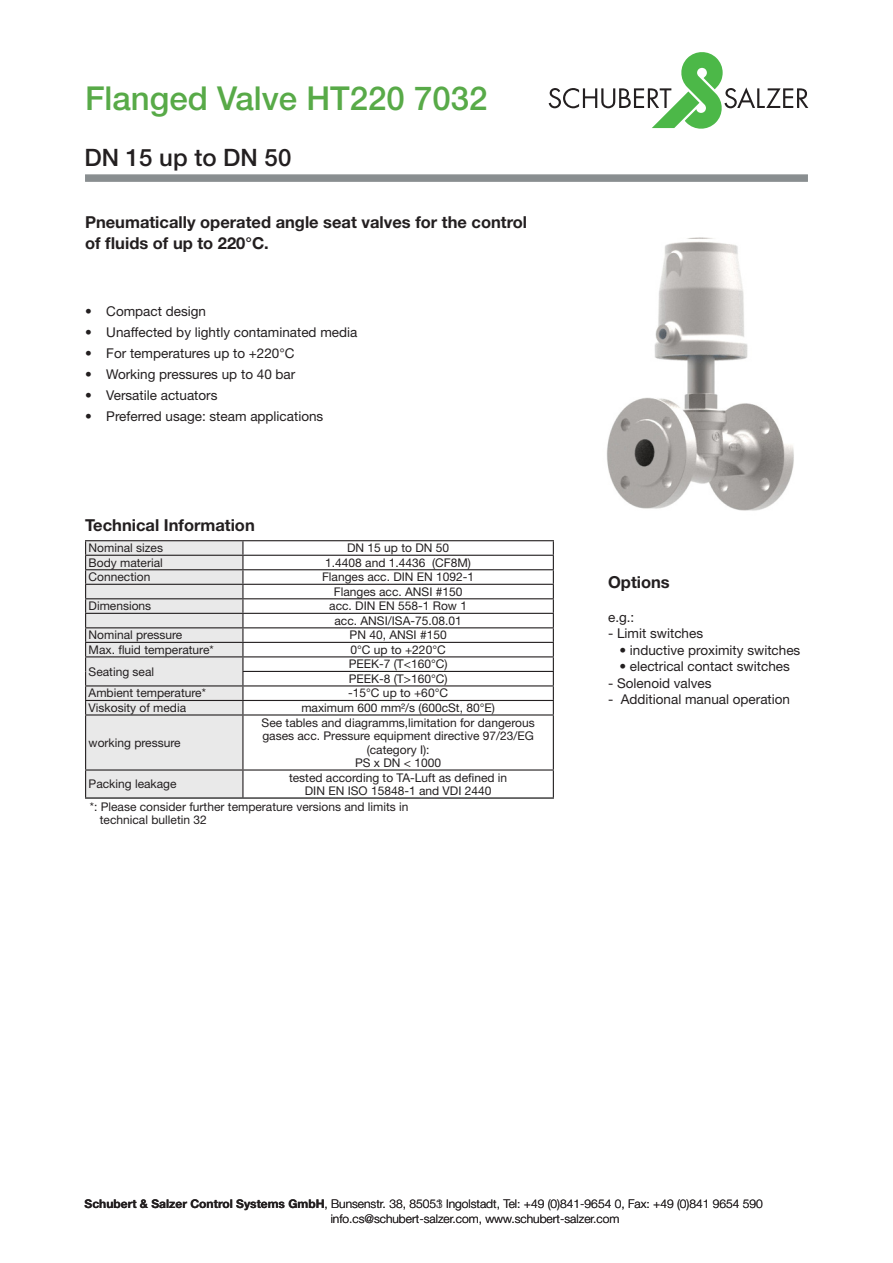
<style>
.page{position:relative;width:893px;height:1263px;background:#fff}
.page>*{position:absolute;margin:0;border:0;box-sizing:border-box;transform-origin:0 0}
.t1{font:500 33px "Helvetica Neue LT Std";color:#58aa48}
.t2{font:500 24px "Helvetica Neue LT Std";color:#231f20}
.Überschrift{font:700 16.5px/21px "Helvetica Neue LT Std";color:#231f20}
.Text{font:13.5px "Helvetica Neue LT Std";color:#231f20}
.Text_klein_8mm{font:12px/13.5px "Helvetica Neue LT Std";color:#231f20;text-align:center}
.t3{font:300 12px "Helvetica Neue LT Std";color:#231f20}
.s1{font-weight:700}
</style>
<div class="page">
<svg style="left:549px;top:52px;width:259px;height:77px"></svg>
<svg style="left:85px;top:174px;width:723px;height:8px;background:#909496"></svg>
<img style="left:606px;top:237px;width:188px;height:274px">
<svg style="left:243px;top:541px;width:310px;height:256px"></svg>
<hr style="left:85px;top:540px;width:158px;height:1px;background:#231f20">
<hr style="left:243px;top:540px;width:311px;height:1px;background:#231f20">
<hr style="left:243px;top:555px;width:311px;height:1px;background:#231f20">
<hr style="left:243px;top:569px;width:311px;height:1px;background:#231f20">
<hr style="left:243px;top:584px;width:311px;height:1px;background:#231f20">
<hr style="left:243px;top:598px;width:311px;height:1px;background:#231f20">
<hr style="left:243px;top:613px;width:311px;height:1px;background:#231f20">
<hr style="left:243px;top:627px;width:311px;height:1px;background:#231f20">
<hr style="left:243px;top:642px;width:311px;height:1px;background:#231f20">
<hr style="left:243px;top:656px;width:311px;height:1px;background:#231f20">
<hr style="left:242px;top:671px;width:312px;height:1px;background:#231f20">
<hr style="left:243px;top:685px;width:311px;height:1px;background:#231f20">
<hr style="left:243px;top:700px;width:311px;height:1px;background:#231f20">
<svg style="left:553px;top:541px;width:1px;height:173px"></svg>
<hr style="left:243px;top:714px;width:311px;height:1px;background:#231f20">
<hr style="left:553px;top:715px;width:1px;height:54px;background:#231f20">
<hr style="left:243px;top:769px;width:311px;height:1px;background:#231f20">
<svg style="left:85px;top:541px;width:158px;height:256px;background:#dcdbdb"></svg>
<svg style="left:553px;top:770px;width:1px;height:27px"></svg>
<hr style="left:85px;top:797px;width:158px;height:2px;background:#000">
<hr style="left:243px;top:797px;width:311px;height:2px;background:#000">
<p class="t1" style="left:85px;top:79px;width:404px">Flanged Valve HT220 7032</p>
<p class="t2" style="left:85px;top:143px;width:208px">DN 15 up to DN 50</p>
<p class="Überschrift" style="left:85px;top:211px;width:444px">Pneumatically operated angle seat valves for the control of fluids of up to 220°C.</p>
<p class="Text" style="left:85px;top:303px;width:123px">• Compact design</p>
<p class="Text" style="left:85px;top:324px;width:274px">• Unaffected by lightly contaminated media</p>
<p class="Text" style="left:85px;top:345px;width:211px">• For temperatures up to +220°C</p>
<p class="Text" style="left:85px;top:366px;width:212px">• Working pressures up to 40 bar</p>
<p class="Text" style="left:85px;top:387px;width:134px">• Versatile actuators</p>
<p class="Text" style="left:85px;top:408px;width:240px">• Preferred usage: steam applications</p>
<p class="Überschrift" style="left:85px;top:514px;width:171px">Technical Information</p>
<p class="Text_klein_8mm" style="left:89px;top:541px;width:76px">Nominal sizes</p>
<p class="Text_klein_8mm" style="left:347px;top:541px;width:104px">DN 15 up to DN 50</p>
<p class="Text_klein_8mm" style="left:89px;top:556px;width:76px">Body material</p>
<p class="Text_klein_8mm" style="left:325px;top:556px;width:147px">1.4408 and 1.4436 (CF8M)</p>
<p class="Text_klein_8mm" style="left:89px;top:570px;width:63px">Connection</p>
<p class="Text_klein_8mm" style="left:322px;top:570px;width:154px">Flanges acc. DIN EN 1092-1</p>
<p class="Text_klein_8mm" style="left:334px;top:585px;width:130px">Flanges acc. ANSI #150</p>
<p class="Text_klein_8mm" style="left:89px;top:599px;width:64px">Dimensions</p>
<p class="Text_klein_8mm" style="left:329px;top:599px;width:139px">acc. DIN EN 558-1 Row 1</p>
<p class="Text_klein_8mm" style="left:334px;top:614px;width:129px">acc. ANSI/ISA-75.08.01</p>
<p class="Text_klein_8mm" style="left:89px;top:628px;width:95px">Nominal pressure</p>
<p class="Text_klein_8mm" style="left:350px;top:628px;width:99px">PN 40, ANSI #150</p>
<p class="Text_klein_8mm" style="left:89px;top:643px;width:127px">Max. fluid temperature*</p>
<p class="Text_klein_8mm" style="left:350px;top:643px;width:97px">0°C up to +220°C</p>
<p class="Text_klein_8mm" style="left:89px;top:664px;width:67px">Seating seal</p>
<p class="Text_klein_8mm" style="left:349px;top:657px;width:100px">PEEK-7 (T&lt;160°C)</p>
<p class="Text_klein_8mm" style="left:349px;top:672px;width:100px">PEEK-8 (T&gt;160°C)</p>
<p class="Text_klein_8mm" style="left:89px;top:686px;width:119px">Ambient temperature*</p>
<p class="Text_klein_8mm" style="left:348px;top:686px;width:101px">-15°C up to +60°C</p>
<p class="Text_klein_8mm" style="left:89px;top:701px;width:99px">Viskosity of media</p>
<p class="Text_klein_8mm" style="left:301px;top:701px;width:195px">maximum 600 mm²/s (600cSt, 80°E)</p>
<p class="Text_klein_8mm" style="left:89px;top:736px;width:94px">working pressure</p>
<p class="Text_klein_8mm" style="left:262px;top:715px;width:275px">See tables and diagramms,limitation for dangerous gases acc. Pressure equipment directive 97/23/EG (category I):<br>PS x DN &lt; 1000</p>
<p class="Text_klein_8mm" style="left:89px;top:777px;width:90px">Packing leakage</p>
<p class="Text_klein_8mm" style="left:289px;top:770px;width:220px">tested according to TA-Luft as defined in<br>DIN EN ISO 15848-1 and VDI 2440</p>
<p class="Text_klein_8mm" style="left:100px;top:800px;width:310px;text-align:left;text-indent:-10px">*: Please consider further temperature versions and limits in technical bulletin 32</p>
<p class="Überschrift" style="left:608px;top:571px;width:63px">Options</p>
<p class="Text" style="left:608px;top:609px;width:28px">e.g.:</p>
<p class="Text" style="left:608px;top:625px;width:97px">- Limit switches</p>
<p class="Text" style="left:619px;top:642px;width:183px">• inductive proximity switches</p>
<p class="Text" style="left:619px;top:658px;width:172px">• electrical contact switches</p>
<p class="Text" style="left:608px;top:675px;width:105px">- Solenoid valves</p>
<p class="Text" style="left:608px;top:691px;width:184px">- Additional manual operation</p>
<p class="t3" style="left:85px;top:1196px;width:680px"><span class="s1">Schubert &amp; Salzer Control Systems GmbH</span>, Bunsenstr. 38, 85051 Ingolstadt, Tel: +49 (0)841-9654 0, Fax: +49 (0)841 9654 590</p>
<p class="t3" style="left:331px;top:1211px;width:290px">info.cs@schubert-salzer.com, www.schubert-salzer.com</p>
<p class="t3" style="left:436px;top:1196px;width:8px">3</p>
</div>
